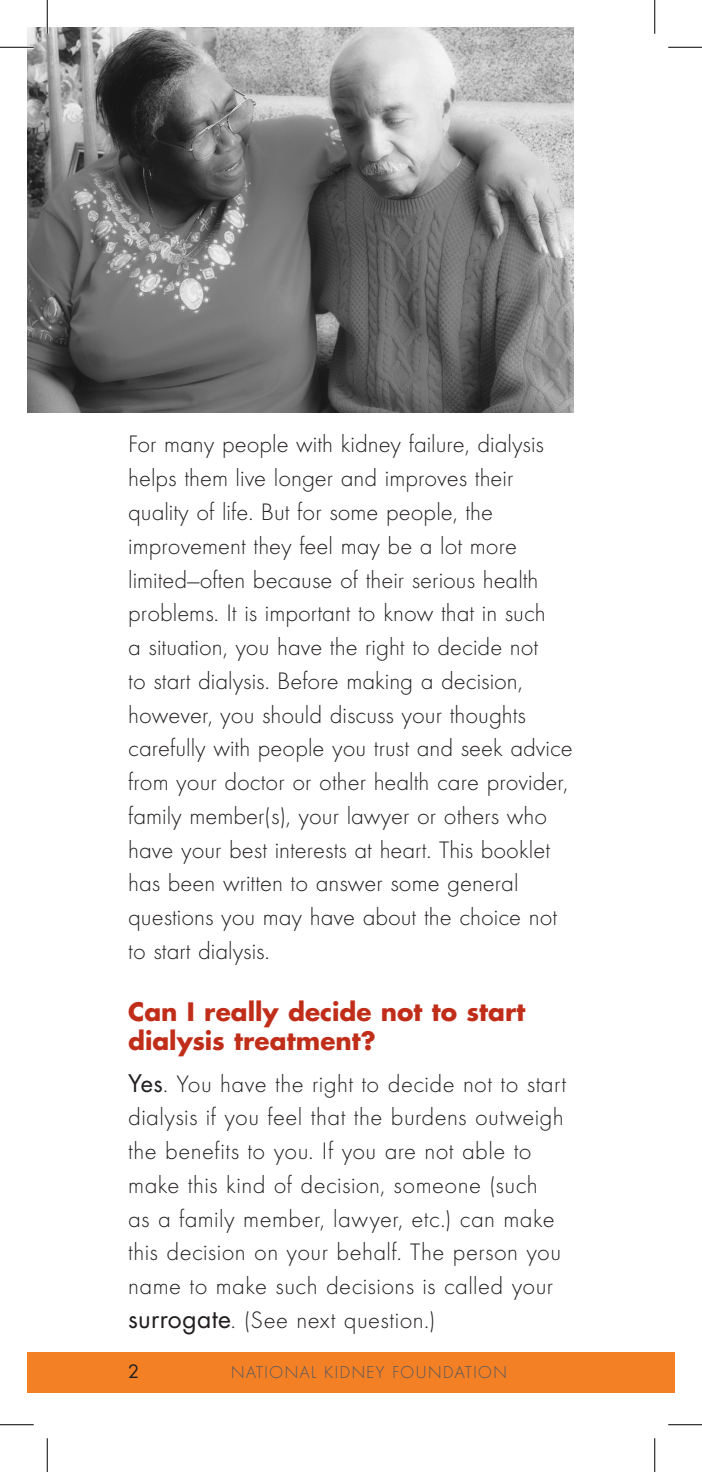
<style>
.page{position:relative;width:702px;height:1472px;background:#fff}
.page>*{position:absolute;margin:0;border:0;box-sizing:border-box;transform-origin:0 0}
.Body1{font:24.75px/33.8px "Futura Lgt";color:#231f20}
.Body_1{font:24.75px/33.8px "Futura Lgt";letter-spacing:.02em;color:#231f20}
.Head1{font:700 24.75px/29.2px "Futura";color:#c02d19}
.t1{font:18px "Futura Lgt";letter-spacing:.05em;color:#57585a}
.t2{font:18px "Futura";color:#231f20}
.s1{font-family:"Futura";font-size:23.62px}
.s2{font-family:"Futura"}
</style>
<div class="page">
<div style="left:27px;top:1351px;width:628px;height:41px;background:#f48026"></div>
<div style="left:655px;top:1351px;width:20px;height:41px;background:#f48026"></div>
<img style="left:27px;top:27px;width:547px;height:385px">
<hr style="left:0;top:46px;width:34px;height:3px;background:#fff">
<hr style="left:46px;top:0;width:3px;height:34px;background:#fff">
<hr style="left:0;top:47px;width:34px;height:1px;background:#000">
<hr style="left:668px;top:47px;width:34px;height:1px;background:#000">
<hr style="left:0;top:1424px;width:34px;height:1px;background:#000">
<hr style="left:668px;top:1424px;width:34px;height:1px;background:#000">
<hr style="left:47px;top:0;width:1px;height:34px;background:#000">
<hr style="left:47px;top:1438px;width:1px;height:34px;background:#000">
<hr style="left:654px;top:0;width:1px;height:34px;background:#000">
<hr style="left:654px;top:1438px;width:1px;height:34px;background:#000">
<p class="Body1" style="left:128px;top:429px;width:446px">For many people with kidney failure, dialysis helps them live longer and improves their quality of life. But for some people, the improvement they feel may be a lot more limited—often because of their serious health problems. It is important to know that in such<br>a situation, you have the right to decide not<br>to start dialysis. Before making a decision, however, you should discuss your thoughts carefully with people you trust and seek advice from your doctor or other health care provider, family member(s), your lawyer or others who have your best interests at heart. This booklet has been written to answer some general questions you may have about the choice not to start dialysis.</p>
<p class="Head1" style="left:128px;top:996px;width:399px">Can I really decide not to start dialysis treatment?</p>
<p class="Body_1" style="left:128px;top:1068px;width:440px"><span class="s1">Yes</span>. You have the right to decide not to start dialysis if you feel that the burdens outweigh the benefits to you. If you are not able to make this kind of decision, someone (such<br>as a family member, lawyer, etc.) can make this decision on your behalf. The person you name to make such decisions is called your <span class="s2">surrogate</span>. (See next question.)</p>
<p class="t2" style="left:128px;top:1358px;width:13px">2</p>
<p class="t1" style="left:231px;top:1360px;width:272px">National Kidn ey Foun dation</p>
</div>
